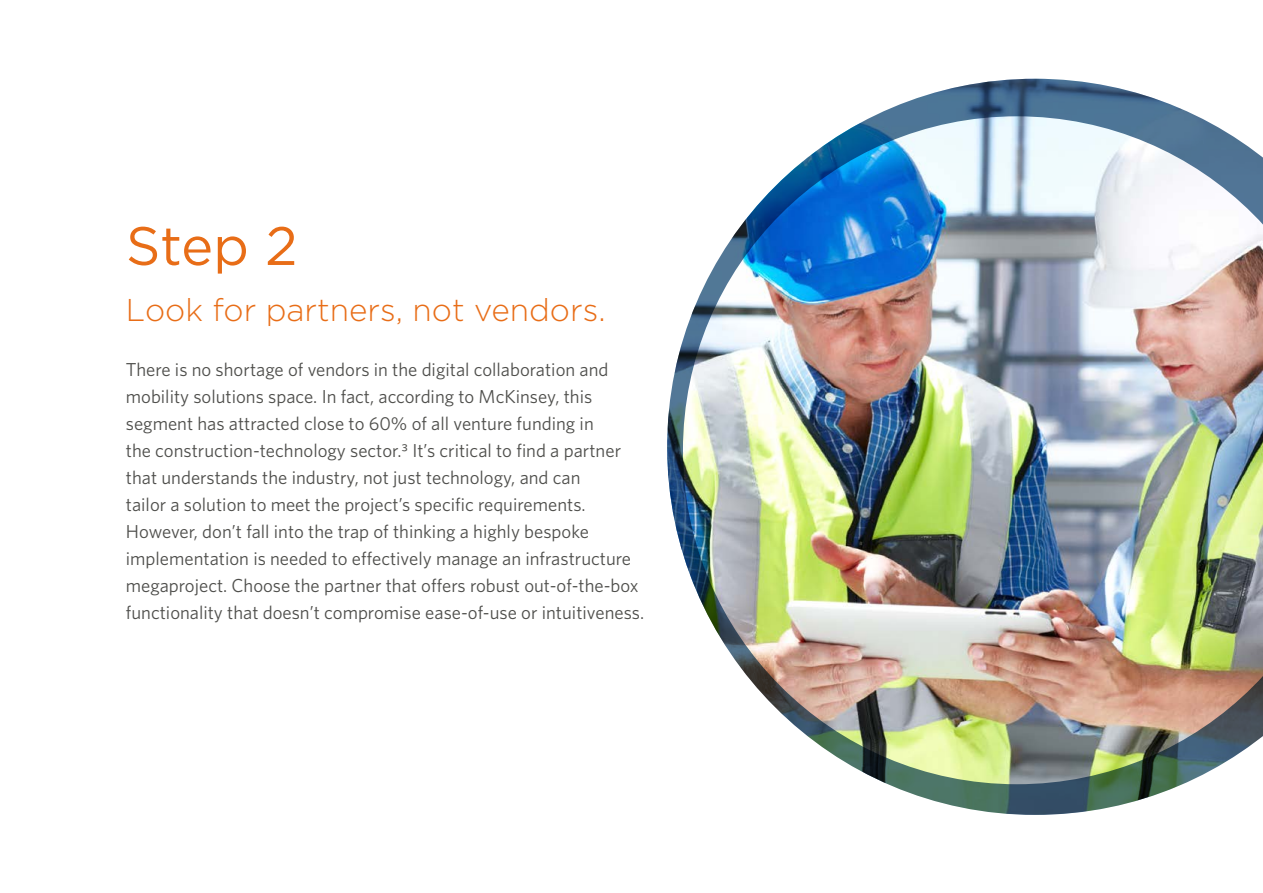
<style>
.page{position:relative;width:1263px;height:893px;background:#fff}
.page>*{position:absolute;margin:0;border:0;box-sizing:border-box;transform-origin:0 0}
.t1{font:54px "Gotham";color:#e86d17}
.t2{font:300 31.5px "Gotham";color:#e86d17}
.t3{font:18.75px/27px "Whitney";color:#4e4e4b}
</style>
<div class="page">
<img style="left:667px;top:79px;width:596px;height:736px">
<h1 class="t1" style="left:126px;top:211px;width:173px">Step 2</h1>
<h2 class="t2" style="left:126px;top:290px;width:481px">Look for partners, not vendors.</h2>
<p class="t3" style="left:126px;top:356px;width:520px">There is no shortage of vendors in the digital collaboration and mobility solutions space. In fact, according to McKinsey, this segment has attracted close to 60% of all venture funding in<br>the construction-technology sector.3 It’s critical to find a partner that understands the industry, not just technology, and can<br>tailor a solution to meet the project’s specific requirements.<br>However, don’t fall into the trap of thinking a highly bespoke implementation is needed to effectively manage an infrastructure megaproject. Choose the partner that offers robust out-of-the-box functionality that doesn’t compromise ease-of-use or intuitiveness.</p>
</div>
